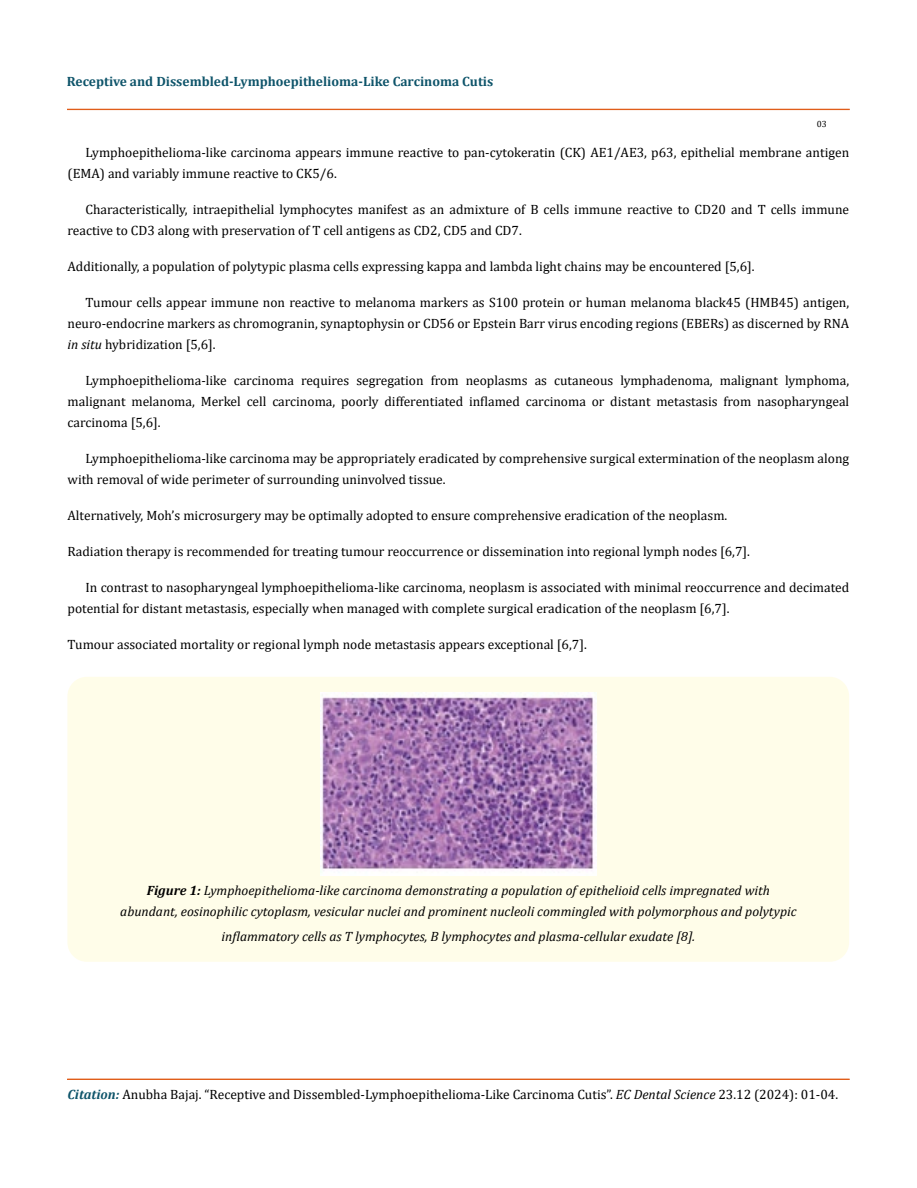
<style>
.page{position:relative;width:917px;height:1188px;background:#fff}
.page>*{position:absolute;margin:0;border:0;box-sizing:border-box;transform-origin:0 0}
.t1{font:13.5px/21px "Cambria";color:#000}
.t2{font:italic 13.5px/21px "Cambria";color:#000;text-align:center}
.t3{font:700 13.5px "Cambria";color:#0e546a}
.t4{font:9px "Cambria";color:#000}
.s1{font-style:italic}
.s2{font-weight:700}
.s3{font-weight:700;font-style:italic;color:#0e546a}
</style>
<div class="page">
<div style="left:67px;top:109px;width:782px;height:1px;border:1px solid #e05d1a"></div>
<div style="left:67px;top:1079px;width:782px;height:1px;border:1px solid #e05d1a"></div>
<div style="left:67px;top:677px;width:782px;height:285px;background:#fffde9;border-radius:19px"></div>
<img style="left:320px;top:692px;width:276px;height:183px">
<p class="t3" style="left:67px;top:72px;width:428px">Receptive and Dissembled-Lymphoepithelioma-Like Carcinoma Cutis</p>
<p class="t4" style="left:816px;top:118px;width:11px">03</p>
<p class="t1" style="left:68px;top:142px;width:783px;text-indent:18px">Lymphoepithelioma-like carcinoma appears immune reactive to pan-cytokeratin (CK) AE1/AE3, p63, epithelial membrane antigen (EMA) and variably immune reactive to CK5/6.</p>
<p class="t1" style="left:68px;top:199px;width:783px;text-indent:18px">Characteristically, intraepithelial lymphocytes manifest as an admixture of B cells immune reactive to CD20 and T cells immune reactive to CD3 along with preservation of T cell antigens as CD2, CD5 and CD7.</p>
<p class="t1" style="left:68px;top:256px;width:688px">Additionally, a population of polytypic plasma cells expressing kappa and lambda light chains may be encountered [5,6].</p>
<p class="t1" style="left:68px;top:292px;width:783px;text-align:justify;text-indent:18px">Tumour cells appear immune non reactive to melanoma markers as S100 protein or human melanoma black45 (HMB45) antigen, neuro-endocrine markers as chromogranin, synaptophysin or CD56 or Epstein Barr virus encoding regions (EBERs) as discerned by RNA <span class="s1">in situ</span> hybridization [5,6].</p>
<p class="t1" style="left:68px;top:370px;width:783px;text-align:justify;text-indent:18px">Lymphoepithelioma-like carcinoma requires segregation from neoplasms as cutaneous lymphadenoma, malignant lymphoma, malignant melanoma, Merkel cell carcinoma, poorly differentiated inflamed carcinoma or distant metastasis from nasopharyngeal carcinoma [5,6].</p>
<p class="t1" style="left:68px;top:448px;width:783px;text-indent:18px">Lymphoepithelioma-like carcinoma may be appropriately eradicated by comprehensive surgical extermination of the neoplasm along with removal of wide perimeter of surrounding uninvolved tissue.</p>
<p class="t1" style="left:68px;top:505px;width:661px">Alternatively, Moh’s microsurgery may be optimally adopted to ensure comprehensive eradication of the neoplasm.</p>
<p class="t1" style="left:68px;top:541px;width:684px">Radiation therapy is recommended for treating tumour reoccurrence or dissemination into regional lymph nodes [6,7].</p>
<p class="t1" style="left:68px;top:577px;width:783px;text-indent:18px">In contrast to nasopharyngeal lymphoepithelioma-like carcinoma, neoplasm is associated with minimal reoccurrence and decimated potential for distant metastasis, especially when managed with complete surgical eradication of the neoplasm [6,7].</p>
<p class="t1" style="left:68px;top:634px;width:521px">Tumour associated mortality or regional lymph node metastasis appears exceptional [6,7].</p>
<p class="t2" style="left:120px;top:879px;width:678px"><span class="s2">Figure 1:</span> Lymphoepithelioma-like carcinoma demonstrating a population of epithelioid cells impregnated with abundant, eosinophilic cytoplasm, vesicular nuclei and prominent nucleoli commingled with polymorphous and polytypic</p>
<p class="t2" style="left:222px;top:925px;width:475px">inflammatory cells as T lymphocytes, B lymphocytes and plasma-cellular exudate [8].</p>
<p class="t1" style="left:68px;top:1084px;width:772px"><span class="s3">Citation:</span> Anubha Bajaj. “Receptive and Dissembled-Lymphoepithelioma-Like Carcinoma Cutis”. <span class="s1">EC Dental Science</span> 23.12 (2024): 01-04.</p>
</div>
